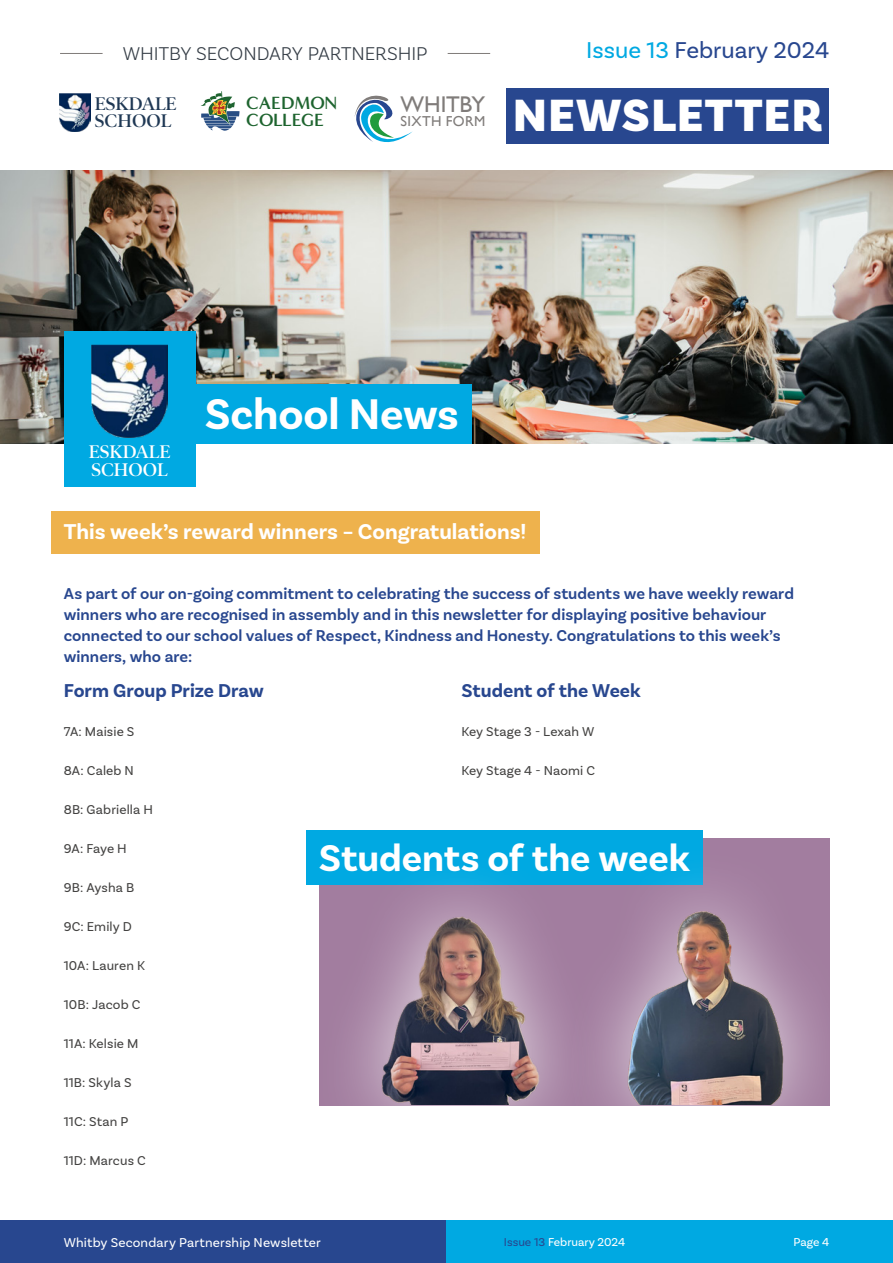
<style>
.page{position:relative;width:893px;height:1263px;background:#fff}
.page>*{position:absolute;margin:0;border:0;box-sizing:border-box;transform-origin:0 0}
.t1{font:900 47.4px "Basic Sans";letter-spacing:.03em;color:#fff}
.t2{font:700 45px "Basic Sans";letter-spacing:-.005em;color:#fff}
.Big_Blue_Box_Heading{font:700 39px "Basic Sans";letter-spacing:-.005em;color:#fff}
.t3{font:24px "Basic Sans";color:#28478f}
.t4{font:22.8px "Gill Sans";letter-spacing:-.015em;color:#807c7a}
.Subheading_yellow{font:700 22.5px "Basic Sans";color:#fff}
.Body_Sub_heading{font:700 19.5px "Basic Sans";color:#28478f}
.t5{font:300 19.5px "Basic Sans";letter-spacing:-.005em;color:#343c45}
.t6{font:600 18.45px/17.4px "Poynter OS Disp";color:#1f3854}
.t7{font:600 18.45px/17.4px "Poynter OS Disp";color:#fff}
.t8{font:700 18.15px/17px "Minerva Modern";letter-spacing:-.005em;color:#1e642f}
._1st_para{font:600 16.5px/21px "Basic Sans";letter-spacing:.005em;color:#28478f}
.t9{font:14.4px "Gill Sans";letter-spacing:.025em;color:#807c7a}
.Body{font:13.5px "Basic Sans";letter-spacing:.01em;color:#434241}
.t10{font:13.5px "Basic Sans";letter-spacing:.01em;color:#fff}
.t11{font:12px "Basic Sans";color:#fff}
.s1{color:#00a9e2}
.s2{color:#28478f}
</style>
<div class="page">
<svg style="left:201px;top:91px;width:39px;height:40px"></svg>
<svg style="left:354px;top:95px;width:59px;height:48px"></svg>
<img style="left:60px;top:93px;width:31px;height:39px">
<div style="left:507px;top:88px;width:322px;height:55px;background:#28478f"></div>
<hr style="left:60px;top:53px;width:43px;height:1px;background:#807c7a">
<hr style="left:448px;top:53px;width:42px;height:1px;background:#807c7a">
<img style="left:0;top:170px;width:893px;height:273px">
<div style="left:51px;top:511px;width:488px;height:42px;background:#eeb24d"></div>
<div style="left:306px;top:830px;width:397px;height:55px;background:#00a9e2"></div>
<div style="left:314px;top:851px;width:290px;height:324px;background:#fff;opacity:.75"></div>
<img style="left:343px;top:903px;width:217px;height:201px">
<div style="left:560px;top:845px;width:293px;height:331px;background:#fff;opacity:.75"></div>
<img style="left:616px;top:885px;width:172px;height:219px">
<div style="left:0;top:1220px;width:446px;height:43px;background:#28478f"></div>
<div style="left:446px;top:1220px;width:447px;height:43px;background:#00a9e2"></div>
<div style="left:175px;top:384px;width:297px;height:59px;background:#00a9e2"></div>
<div style="left:64px;top:332px;width:131px;height:155px;background:#00a9e2"></div>
<img style="left:92px;top:345px;width:76px;height:93px">
<p class="t5" style="left:123px;top:42px;width:306px">WHITBY SECONDARY PARTNERSHIP</p>
<h3 class="t3" style="left:586px;top:36px;width:244px"><span class="s1">Issue 13</span> February 2024</h3>
<p class="t8" style="left:246px;top:95px;width:92px">CAEDMON<br>COLLEGE</p>
<h3 class="t4" style="left:401px;top:91px;width:86px">WHITBY</h3>
<p class="t6" style="left:95px;top:95px;width:83px">ESKDALE<br>SCHOOL</p>
<h1 class="t1" style="left:513px;top:87px;width:311px">NEWSLETTER</h1>
<p class="t9" style="left:401px;top:113px;width:86px">SIXTH FORM</p>
<p class="t7" style="left:89px;top:443px;width:83px">ESKDALE<br>SCHOOL</p>
<h2 class="t2" style="left:205px;top:387px;width:256px">School News</h2>
<p class="Subheading_yellow" style="left:64px;top:518px;width:464px">This week’s reward winners – Congratulations!</p>
<p class="_1st_para" style="left:64px;top:583px;width:732px">As part of our on-going commitment to celebrating the success of students we have weekly reward winners who are recognised in assembly and in this newsletter for displaying positive behaviour connected to our school values of Respect, Kindness and Honesty. Congratulations to this week’s winners, who are:</p>
<p class="Body_Sub_heading" style="left:64px;top:678px;width:202px">Form Group Prize Draw</p>
<p class="Body" style="left:64px;top:723px;width:72px">7A: Maisie S</p>
<p class="Body" style="left:64px;top:762px;width:72px">8A: Caleb N</p>
<p class="Body" style="left:64px;top:801px;width:91px">8B: Gabriella H</p>
<p class="Body" style="left:64px;top:840px;width:65px">9A: Faye H</p>
<p class="Body" style="left:64px;top:879px;width:72px">9B: Aysha B</p>
<p class="Body" style="left:64px;top:918px;width:70px">9C: Emily D</p>
<p class="Body" style="left:64px;top:957px;width:83px">10A: Lauren K</p>
<p class="Body" style="left:64px;top:996px;width:78px">10B: Jacob C</p>
<p class="Body" style="left:64px;top:1035px;width:76px">11A: Kelsie M</p>
<p class="Body" style="left:64px;top:1074px;width:69px">11B: Skyla S</p>
<p class="Body" style="left:64px;top:1113px;width:66px">11C: Stan P</p>
<p class="Body" style="left:64px;top:1152px;width:83px">11D: Marcus C</p>
<p class="Body_Sub_heading" style="left:461px;top:678px;width:181px">Student of the Week</p>
<p class="Body" style="left:461px;top:723px;width:134px">Key Stage 3 - Lexah W</p>
<p class="Body" style="left:461px;top:762px;width:135px">Key Stage 4 - Naomi C</p>
<p class="Big_Blue_Box_Heading" style="left:319px;top:834px;width:373px">Students of the week</p>
<p class="t10" style="left:64px;top:1234px;width:259px">Whitby Secondary Partnership Newsletter</p>
<p class="t11" style="left:504px;top:1234px;width:123px"><span class="s2">Issue 13</span> February 2024</p>
<p class="t11" style="left:793px;top:1234px;width:37px">Page 4</p>
</div>
